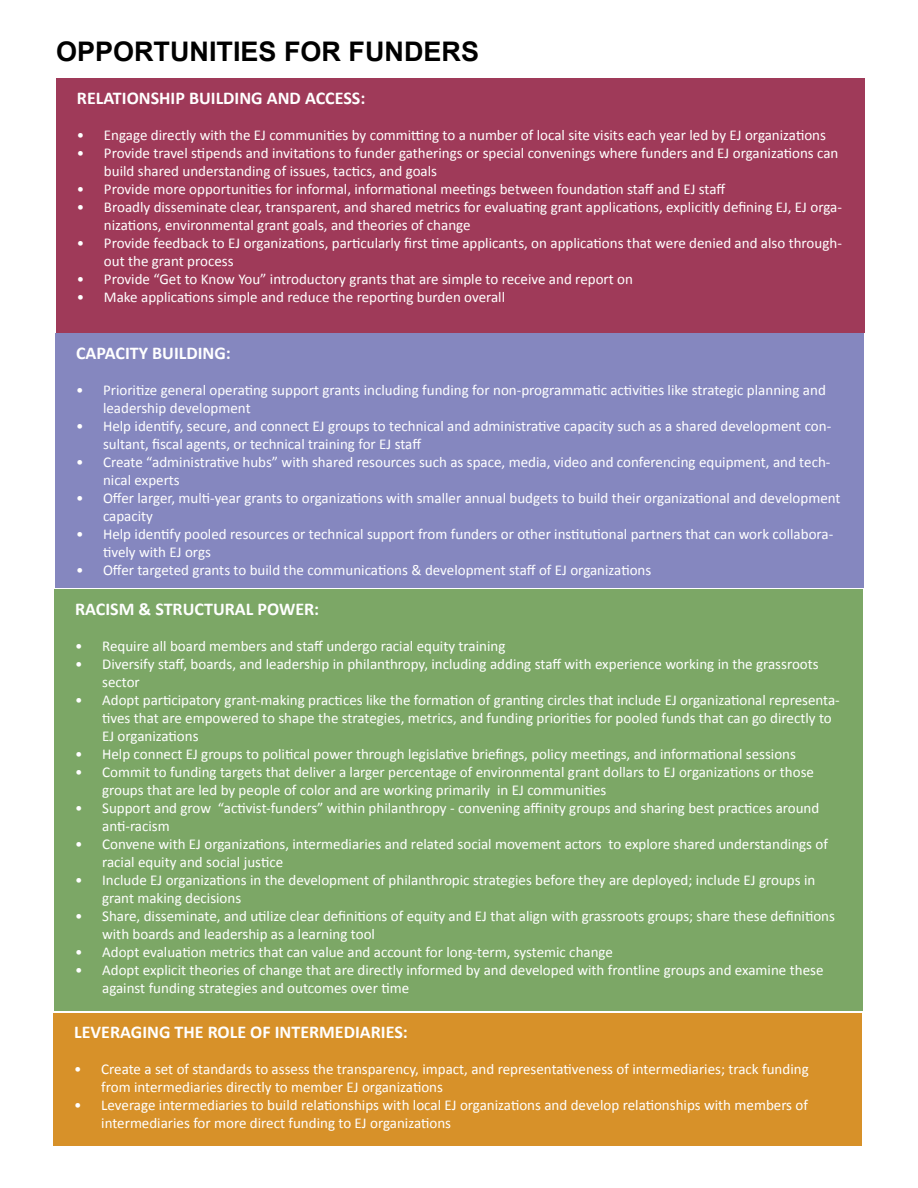
<style>
.page{position:relative;width:918px;height:1188px;background:#fff}
.page>*{position:absolute;margin:0;border:0;box-sizing:border-box;transform-origin:0 0}
.t1{font:700 27px "Arial";color:#000}
.t2{font:700 18px "Calibri";color:#fff}
.t3{font:15px/18px "Calibri";color:#fff}
</style>
<div class="page">
<div style="left:56px;top:78px;width:809px;height:254px;background:#9f3a59"></div>
<div style="left:55px;top:334px;width:809px;height:254px;background:#8587bf"></div>
<div style="left:54px;top:589px;width:809px;height:422px;background:#7ca766"></div>
<div style="left:53px;top:1013px;width:809px;height:132px;background:#d79129"></div>
<h1 class="t1" style="left:56px;top:34px;width:425px">OPPORTUNITIES FOR FUNDERS</h1>
<p class="t2" style="left:77px;top:85px;width:290px">RELATIONSHIP BUILDING AND ACCESS:</p>
<p class="t3" style="left:77px;top:125px;width:751px">• Engage directly with the EJ communities by committing to a number of local site visits each year led by EJ organizations</p>
<p class="t3" style="left:104px;top:143px;width:736px;text-indent:-27px">• Provide travel stipends and invitations to funder gatherings or special convenings where funders and EJ organizations can build shared understanding of issues, tactics, and goals</p>
<p class="t3" style="left:77px;top:179px;width:650px">• Provide more opportunities for informal, informational meetings between foundation staff and EJ staff</p>
<p class="t3" style="left:104px;top:197px;width:739px;text-indent:-27px">• Broadly disseminate clear, transparent, and shared metrics for evaluating grant applications, explicitly defining EJ, EJ orga&shy;nizations, environmental grant goals, and theories of change</p>
<p class="t3" style="left:104px;top:233px;width:739px;text-indent:-27px">• Provide feedback to EJ organizations, particularly first time applicants, on applications that were denied and also through&shy;out the grant process</p>
<p class="t3" style="left:77px;top:269px;width:558px">• Provide “Get to Know You” introductory grants that are simple to receive and report on</p>
<p class="t3" style="left:77px;top:287px;width:430px">• Make applications simple and reduce the reporting burden overall</p>
<p class="t2" style="left:76px;top:340px;width:156px">CAPACITY BUILDING:</p>
<p class="t3" style="left:103px;top:380px;width:724px;text-indent:-27px">• Prioritize general operating support grants including funding for non-programmatic activities like strategic planning and leadership development</p>
<p class="t3" style="left:103px;top:416px;width:730px;text-indent:-27px">• Help identify, secure, and connect EJ groups to technical and administrative capacity such as a shared development con&shy;sultant, fiscal agents, or technical training for EJ staff</p>
<p class="t3" style="left:103px;top:452px;width:729px;text-indent:-27px">• Create “administrative hubs” with shared resources such as space, media, video and conferencing equipment, and tech&shy;nical experts</p>
<p class="t3" style="left:103px;top:488px;width:739px;text-indent:-27px">• Offer larger, multi-year grants to organizations with smaller annual budgets to build their organizational and development capacity</p>
<p class="t3" style="left:103px;top:524px;width:732px;text-indent:-27px">• Help identify pooled resources or technical support from funders or other institutional partners that can work collabora&shy;tively with EJ orgs</p>
<p class="t3" style="left:76px;top:560px;width:577px">• Offer targeted grants to build the communications &amp; development staff of EJ organizations</p>
<p class="t2" style="left:75px;top:596px;width:246px">RACISM &amp; STRUCTURAL POWER:</p>
<p class="t3" style="left:75px;top:636px;width:432px">• Require all board members and staff undergo racial equity training</p>
<p class="t3" style="left:102px;top:654px;width:718px;text-indent:-27px">• Diversify staff, boards, and leadership in philanthropy, including adding staff with experience working in the grassroots sector</p>
<p class="t3" style="left:102px;top:690px;width:739px;text-indent:-27px">• Adopt participatory grant-making practices like the formation of granting circles that include EJ organizational representa&shy;tives that are empowered to shape the strategies, metrics, and funding priorities for pooled funds that can go directly to<br>EJ organizations</p>
<p class="t3" style="left:75px;top:744px;width:722px">• Help connect EJ groups to political power through legislative briefings, policy meetings, and informational sessions</p>
<p class="t3" style="left:102px;top:762px;width:713px;text-indent:-27px">• Commit to funding targets that deliver a larger percentage of environmental grant dollars to EJ organizations or those groups that are led by people of color and are working primarily in EJ communities</p>
<p class="t3" style="left:102px;top:798px;width:719px;text-indent:-27px">• Support and grow “activist-funders” within philanthropy - convening affinity groups and sharing best practices around anti-racism</p>
<p class="t3" style="left:102px;top:834px;width:727px;text-indent:-27px">• Convene with EJ organizations, intermediaries and related social movement actors to explore shared understandings of racial equity and social justice</p>
<p class="t3" style="left:102px;top:870px;width:715px;text-indent:-27px">• Include EJ organizations in the development of philanthropic strategies before they are deployed; include EJ groups in grant making decisions</p>
<p class="t3" style="left:102px;top:906px;width:734px;text-indent:-27px">• Share, disseminate, and utilize clear definitions of equity and EJ that align with grassroots groups; share these definitions with boards and leadership as a learning tool</p>
<p class="t3" style="left:75px;top:942px;width:539px">• Adopt evaluation metrics that can value and account for long-term, systemic change</p>
<p class="t3" style="left:102px;top:960px;width:723px;text-indent:-27px">• Adopt explicit theories of change that are directly informed by and developed with frontline groups and examine these against funding strategies and outcomes over time</p>
<p class="t2" style="left:74px;top:1019px;width:335px">LEVERAGING THE ROLE OF INTERMEDIARIES:</p>
<p class="t3" style="left:101px;top:1059px;width:709px;text-indent:-27px">• Create a set of standards to assess the transparency, impact, and representativeness of intermediaries; track funding from intermediaries directly to member EJ organizations</p>
<p class="t3" style="left:101px;top:1095px;width:708px;text-indent:-27px">• Leverage intermediaries to build relationships with local EJ organizations and develop relationships with members of intermediaries for more direct funding to EJ organizations</p>
</div>
